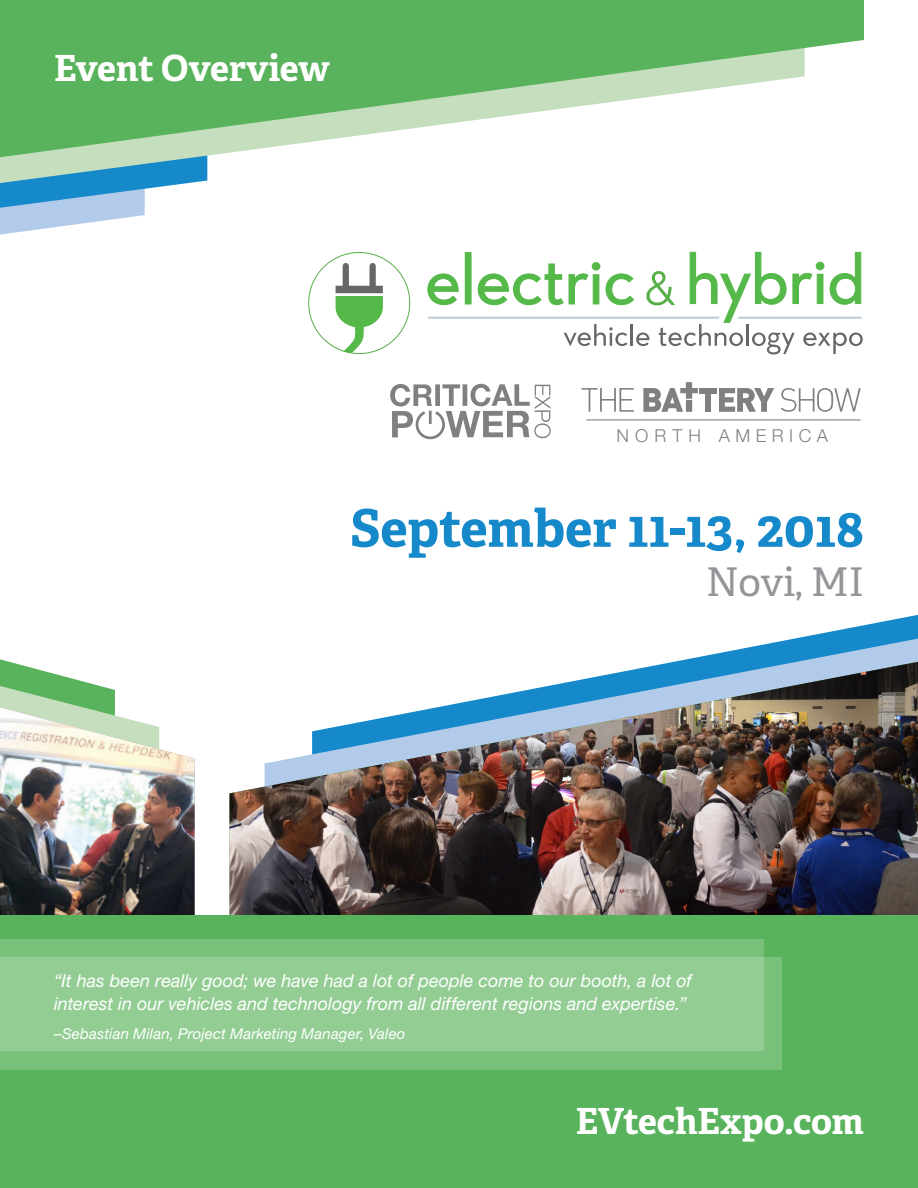
<style>
.page{position:relative;width:918px;height:1188px;background:#fff}
.page>*{position:absolute;margin:0;border:0;box-sizing:border-box;transform-origin:0 0}
.t1{font:700 51.9px "Adelle PE";color:#1689ca}
.t2{font:39.6px "Adelle PE";letter-spacing:-.005em;color:#939598}
.t3{font:700 36px "Adelle PE";letter-spacing:-.005em;color:#fff}
.t4{font:italic 18px/22.5px "Helvetica Neue LT Std";color:#fff}
.t5{font:300 17.85px "Helvetica Neue LT Std";letter-spacing:.305em;color:#000}
.t6{font:italic 15px "Helvetica Neue LT Std";letter-spacing:.01em;color:#fff}
</style>
<div class="page">
<svg style="left:0;top:659px;width:100px;height:27px"></svg>
<svg style="left:0;top:686px;width:115px;height:21px;fill:#59b25c"></svg>
<img style="left:0;top:707px;width:195px;height:208px">
<svg style="left:793px;top:615px;width:125px;height:24px"></svg>
<svg style="left:673px;top:639px;width:245px;height:23px"></svg>
<img style="left:230px;top:662px;width:688px;height:253px">
<div style="left:0;top:915px;width:918px;height:273px;background:#59b25c"></div>
<div style="left:0;top:940px;width:763px;height:111px;background:#79c17b"></div>
<svg style="left:0;top:957px;width:781px;height:112px;fill:#93cd94"></svg>
<svg style="left:0;top:183px;width:188px;height:52px"></svg>
<svg style="left:0;top:157px;width:208px;height:26px"></svg>
<svg style="left:0;top:0;width:864px;height:157px;fill:#59b25c"></svg>
<svg style="left:428px;top:252px;width:435px;height:102px"></svg>
<svg style="left:308px;top:252px;width:103px;height:103px"></svg>
<div style="left:705px;top:394px;width:6px;height:18px;background:#808080"></div>
<svg style="left:719px;top:388px;width:55px;height:24px"></svg>
<svg style="left:582px;top:388px;width:52px;height:24px"></svg>
<svg style="left:781px;top:388px;width:80px;height:24px"></svg>
<svg style="left:643px;top:382px;width:55px;height:30px"></svg>
<div style="left:699px;top:388px;width:18px;height:5px;background:#808080"></div>
<hr style="left:586px;top:419px;width:275px;height:2px;background:#383637">
<svg style="left:390px;top:384px;width:161px;height:56px"></svg>
<h3 class="t3" style="left:54px;top:42px;width:277px">Event Overview</h3>
<p class="t5" style="left:617px;top:425px;width:213px">NORTH AMERICA</p>
<h1 class="t1" style="left:350px;top:491px;width:516px">September 11-13, 2018</h1>
<h2 class="t2" style="left:706px;top:553px;width:159px">Novi, MI</h2>
<p class="t4" style="left:54px;top:969px;width:639px">“It has been really good; we have had a lot of people come to our booth, a lot of interest in our vehicles and technology from all different regions and expertise.”</p>
<p class="t6" style="left:54px;top:1024px;width:353px">–Sebastian Milan, Project Marketing Manager, Valeo</p>
<h3 class="t3" style="left:576px;top:1095px;width:290px">EVtechExpo.com</h3>
</div>
